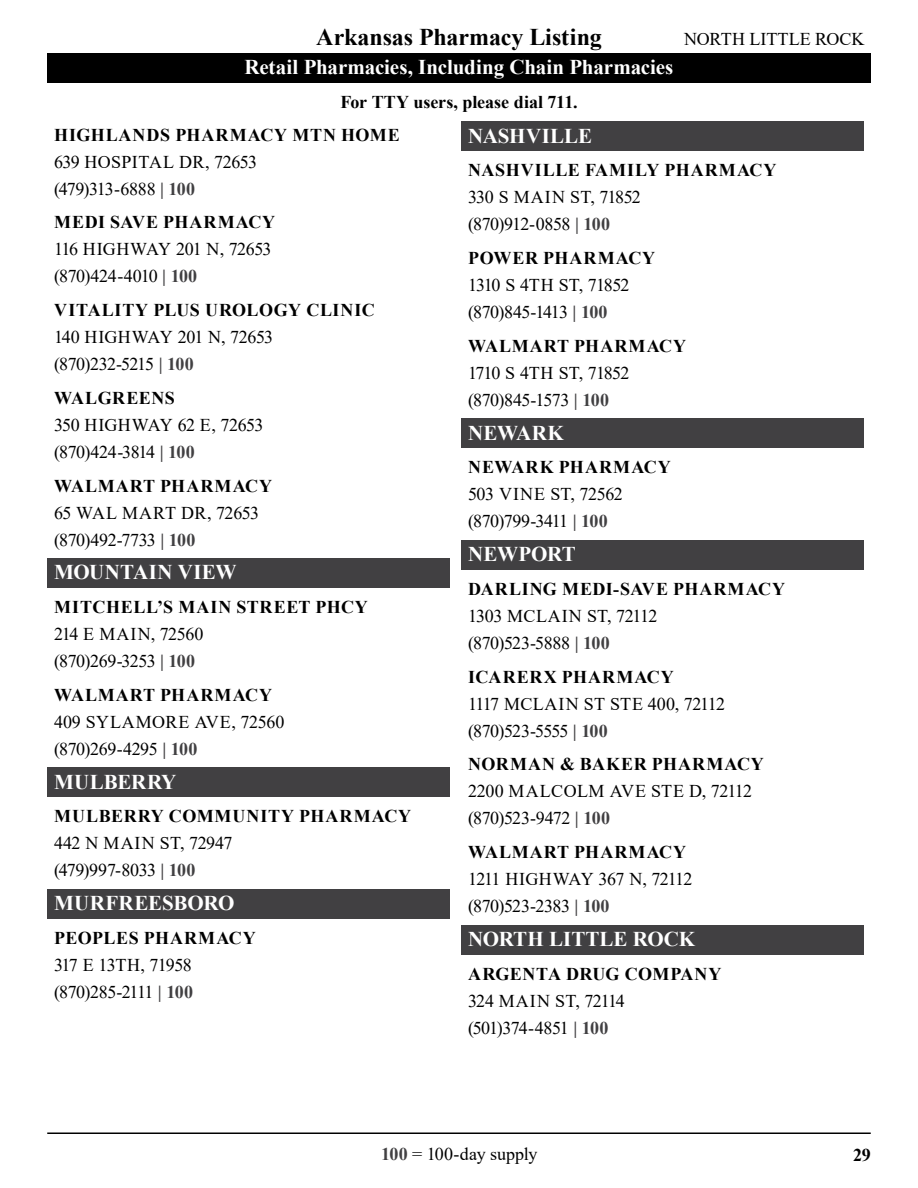
<style>
.page{position:relative;width:918px;height:1188px;background:#fff}
.page>*{position:absolute;margin:0;border:0;box-sizing:border-box;transform-origin:0 0}
.t1{font:700 24px "Times New Roman";letter-spacing:-.005em;color:#000}
.Heading_3_-_Cities{font:700 21px "Times New Roman";letter-spacing:-.005em;color:#fff}
.Phone___Features{font:18px "Times New Roman";letter-spacing:-.03em;color:#000}
.Heading_4_-_Pharmacy_names{font:700 18px "Times New Roman";letter-spacing:.04em;color:#000}
.Address__Zip{font:18px "Times New Roman";letter-spacing:-.015em;color:#000}
.Heading_4_-_Pharmacy_names-2{font:700 18px "Times New Roman";letter-spacing:.06em;color:#000}
.Address__Zip-2{font:18px "Times New Roman";letter-spacing:-.045em;color:#000}
.Address__Zip-3{font:18px "Times New Roman";letter-spacing:.015em;color:#000}
.Heading_4_-_Pharmacy_names-3{font:700 18px "Times New Roman";letter-spacing:-.005em;color:#000}
.Address__Zip-4{font:18px "Times New Roman";letter-spacing:.01em;color:#000}
.Address__Zip-5{font:18px "Times New Roman";letter-spacing:-.035em;color:#000}
.s1{font-weight:700;color:#414042}
</style>
<div class="page">
<div style="left:47px;top:53px;width:824px;height:29px;background:#000"></div>
<hr style="left:47px;top:1132px;width:824px;height:2px;background:#000">
<div style="left:47px;top:558px;width:403px;height:30px;background:#414042"></div>
<div style="left:47px;top:768px;width:403px;height:29px;background:#414042"></div>
<div style="left:47px;top:889px;width:403px;height:29px;background:#414042"></div>
<div style="left:461px;top:122px;width:403px;height:29px;background:#414042"></div>
<div style="left:461px;top:419px;width:403px;height:29px;background:#414042"></div>
<div style="left:461px;top:540px;width:403px;height:29px;background:#414042"></div>
<div style="left:461px;top:925px;width:403px;height:29px;background:#414042"></div>
<h1 class="t1" style="left:316px;top:20px;width:287px">Arkansas Pharmacy Listing</h1>
<p class="Address__Zip" style="left:684px;top:26px;width:182px">NORTH LITTLE ROCK</p>
<p class="Heading_3_-_Cities" style="left:245px;top:52px;width:430px">Retail Pharmacies, Including Chain Pharmacies</p>
<p class="Heading_4_-_Pharmacy_names-3" style="left:340px;top:89px;width:239px">For TTY users, please dial 711.</p>
<h4 class="Heading_4_-_Pharmacy_names" style="left:54px;top:122px;width:347px">HIGHLANDS PHARMACY MTN HOME</h4>
<p class="Address__Zip" style="left:54px;top:149px;width:205px">639 HOSPITAL DR, 72653</p>
<p class="Phone___Features" style="left:54px;top:176px;width:143px">(479)313-6888 <span class="s1">| 100</span></p>
<h4 class="Heading_4_-_Pharmacy_names" style="left:54px;top:209px;width:222px">MEDI SAVE PHARMACY</h4>
<p class="Address__Zip" style="left:54px;top:237px;width:219px">116 HIGHWAY 201 N, 72653</p>
<p class="Phone___Features" style="left:54px;top:264px;width:145px">(870)424-4010 <span class="s1">| 100</span></p>
<h4 class="Heading_4_-_Pharmacy_names" style="left:54px;top:297px;width:322px">VITALITY PLUS UROLOGY CLINIC</h4>
<p class="Address__Zip" style="left:54px;top:324px;width:221px">140 HIGHWAY 201 N, 72653</p>
<p class="Phone___Features" style="left:54px;top:351px;width:141px">(870)232-5215 <span class="s1">| 100</span></p>
<h4 class="Heading_4_-_Pharmacy_names" style="left:54px;top:385px;width:122px">WALGREENS</h4>
<p class="Address__Zip" style="left:54px;top:412px;width:211px">350 HIGHWAY 62 E, 72653</p>
<p class="Phone___Features" style="left:54px;top:439px;width:142px">(870)424-3814 <span class="s1">| 100</span></p>
<h4 class="Heading_4_-_Pharmacy_names-2" style="left:54px;top:473px;width:219px">WALMART PHARMACY</h4>
<p class="Address__Zip" style="left:54px;top:500px;width:207px">65 WAL MART DR, 72653</p>
<p class="Phone___Features" style="left:54px;top:527px;width:143px">(870)492-7733 <span class="s1">| 100</span></p>
<h3 class="Heading_3_-_Cities" style="left:54px;top:557px;width:184px">MOUNTAIN VIEW</h3>
<h4 class="Heading_4_-_Pharmacy_names" style="left:54px;top:594px;width:315px">MITCHELL’S MAIN STREET PHCY</h4>
<p class="Address__Zip" style="left:54px;top:621px;width:151px">214 E MAIN, 72560</p>
<p class="Phone___Features" style="left:54px;top:648px;width:143px">(870)269-3253 <span class="s1">| 100</span></p>
<h4 class="Heading_4_-_Pharmacy_names-2" style="left:54px;top:682px;width:219px">WALMART PHARMACY</h4>
<p class="Address__Zip-3" style="left:54px;top:709px;width:232px">409 SYLAMORE AVE, 72560</p>
<p class="Phone___Features" style="left:54px;top:736px;width:145px">(870)269-4295 <span class="s1">| 100</span></p>
<h3 class="Heading_3_-_Cities" style="left:54px;top:767px;width:124px">MULBERRY</h3>
<h4 class="Heading_4_-_Pharmacy_names" style="left:54px;top:803px;width:358px">MULBERRY COMMUNITY PHARMACY</h4>
<p class="Address__Zip" style="left:54px;top:831px;width:180px">442 N MAIN ST, 72947</p>
<p class="Phone___Features" style="left:54px;top:858px;width:143px">(479)997-8033 <span class="s1">| 100</span></p>
<h3 class="Heading_3_-_Cities" style="left:54px;top:888px;width:182px">MURFREESBORO</h3>
<h4 class="Heading_4_-_Pharmacy_names" style="left:54px;top:925px;width:203px">PEOPLES PHARMACY</h4>
<p class="Address__Zip-2" style="left:54px;top:952px;width:139px">317 E 13TH, 71958</p>
<p class="Phone___Features" style="left:54px;top:979px;width:141px">(870)285-2111 <span class="s1">| 100</span></p>
<h3 class="Heading_3_-_Cities" style="left:468px;top:121px;width:126px">NASHVILLE</h3>
<h4 class="Heading_4_-_Pharmacy_names" style="left:468px;top:157px;width:310px">NASHVILLE FAMILY PHARMACY</h4>
<p class="Address__Zip" style="left:468px;top:185px;width:174px">330 S MAIN ST, 71852</p>
<p class="Phone___Features" style="left:468px;top:212px;width:144px">(870)912-0858 <span class="s1">| 100</span></p>
<h4 class="Heading_4_-_Pharmacy_names" style="left:468px;top:245px;width:188px">POWER PHARMACY</h4>
<p class="Address__Zip-2" style="left:468px;top:273px;width:163px">1310 S 4TH ST, 71852</p>
<p class="Phone___Features" style="left:468px;top:300px;width:141px">(870)845-1413 <span class="s1">| 100</span></p>
<h4 class="Heading_4_-_Pharmacy_names-2" style="left:468px;top:333px;width:219px">WALMART PHARMACY</h4>
<p class="Address__Zip-2" style="left:468px;top:360px;width:163px">1710 S 4TH ST, 71852</p>
<p class="Phone___Features" style="left:468px;top:387px;width:143px">(870)845-1573 <span class="s1">| 100</span></p>
<h3 class="Heading_3_-_Cities" style="left:468px;top:418px;width:97px">NEWARK</h3>
<h4 class="Heading_4_-_Pharmacy_names" style="left:468px;top:454px;width:204px">NEWARK PHARMACY</h4>
<p class="Address__Zip" style="left:468px;top:482px;width:156px">503 VINE ST, 72562</p>
<p class="Phone___Features" style="left:468px;top:509px;width:141px">(870)799-3411 <span class="s1">| 100</span></p>
<h3 class="Heading_3_-_Cities" style="left:468px;top:539px;width:109px">NEWPORT</h3>
<h4 class="Heading_4_-_Pharmacy_names" style="left:468px;top:576px;width:318px">DARLING MEDI-SAVE PHARMACY</h4>
<p class="Address__Zip" style="left:468px;top:603px;width:191px">1303 MCLAIN ST, 72112</p>
<p class="Phone___Features" style="left:468px;top:630px;width:143px">(870)523-5888 <span class="s1">| 100</span></p>
<h4 class="Heading_4_-_Pharmacy_names-2" style="left:468px;top:664px;width:207px">ICARERX PHARMACY</h4>
<p class="Address__Zip-4" style="left:468px;top:691px;width:259px">1117 MCLAIN ST STE 400, 72112</p>
<p class="Phone___Features" style="left:468px;top:718px;width:141px">(870)523-5555 <span class="s1">| 100</span></p>
<h4 class="Heading_4_-_Pharmacy_names" style="left:468px;top:751px;width:297px">NORMAN &amp; BAKER PHARMACY</h4>
<p class="Address__Zip-3" style="left:468px;top:779px;width:286px">2200 MALCOLM AVE STE D, 72112</p>
<p class="Phone___Features" style="left:468px;top:806px;width:144px">(870)523-9472 <span class="s1">| 100</span></p>
<h4 class="Heading_4_-_Pharmacy_names-2" style="left:468px;top:839px;width:219px">WALMART PHARMACY</h4>
<p class="Address__Zip-5" style="left:468px;top:867px;width:226px">1211 HIGHWAY 367 N, 72112</p>
<p class="Phone___Features" style="left:468px;top:894px;width:143px">(870)523-2383 <span class="s1">| 100</span></p>
<h3 class="Heading_3_-_Cities" style="left:468px;top:924px;width:229px">NORTH LITTLE ROCK</h3>
<h4 class="Heading_4_-_Pharmacy_names" style="left:468px;top:961px;width:255px">ARGENTA DRUG COMPANY</h4>
<p class="Address__Zip" style="left:468px;top:988px;width:158px">324 MAIN ST, 72114</p>
<p class="Phone___Features" style="left:468px;top:1015px;width:142px">(501)374-4851 <span class="s1">| 100</span></p>
<p class="Address__Zip" style="left:381px;top:1141px;width:158px"><span class="s1">100</span> = 100-day supply</p>
<p class="Heading_4_-_Pharmacy_names" style="left:853px;top:1142px;width:19px">29</p>
</div>
